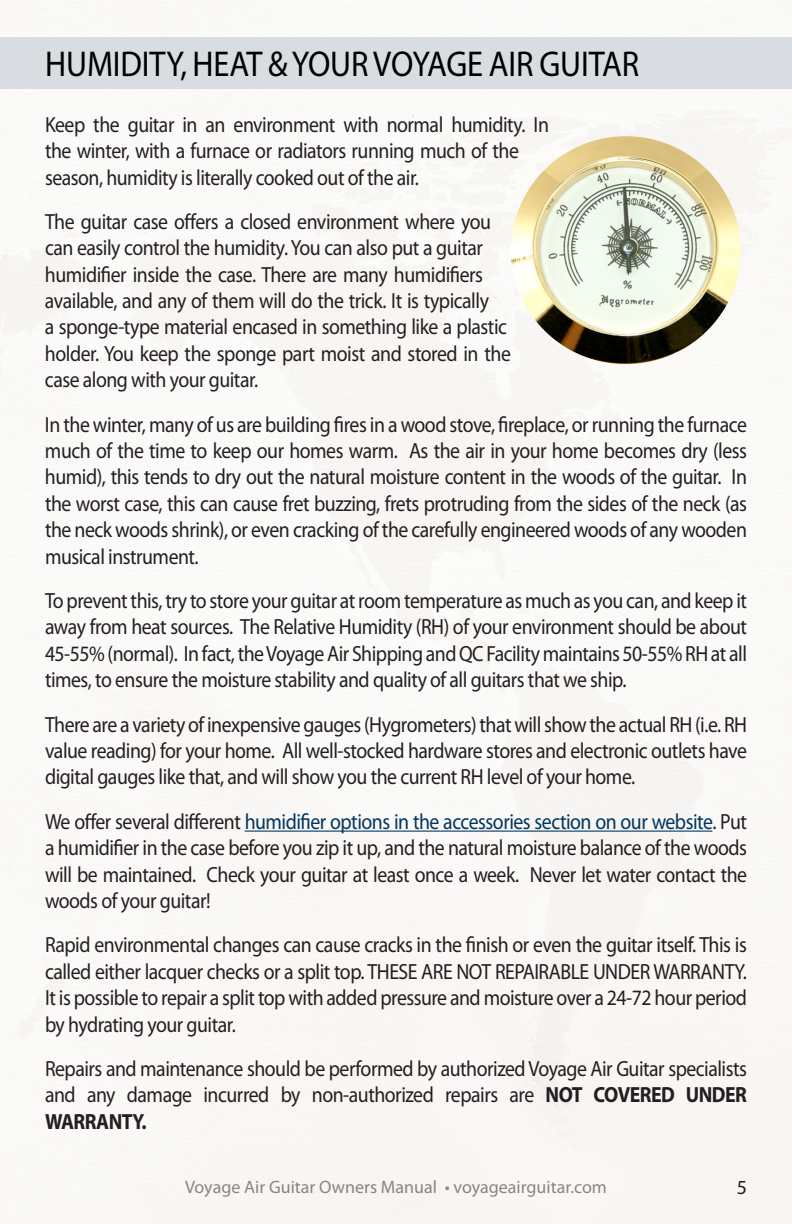
<style>
.page{position:relative;width:792px;height:1224px;background:#fff}
.page>*{position:absolute;margin:0;border:0;box-sizing:border-box;transform-origin:0 0}
.t1{font:36px "Myriad Pro";letter-spacing:-.005em;color:#000;scale:.9 1}
.t2{font:22px/26.4px "Myriad Pro";letter-spacing:-.025em;color:#231f20;text-align:justify;scale:.9 1}
.t3{font:700 22px "Myriad Pro";color:#231f20;scale:.9 1}
.t4{font:20px "Myriad Pro";color:#231f20}
.t5{font:18px "Myriad Pro";color:#231f20}
.s1{color:#00375f}
.s2{font-weight:700}
</style>
<div class="page">
<div style="left:0;top:37px;width:792px;height:51px;background:#d9dce1"></div>
<hr style="left:0;top:825px;width:1px;height:94px;background:#d9dce1">
<hr style="left:245px;top:831px;width:467px;height:1px;background:#00375f">
<img style="left:498px;top:125px;width:263px;height:257px">
<h1 class="t1" style="left:45px;top:42px;width:661px">Humidity, Heat &amp; Your Voyage Air Guitar</h1>
<p class="t2" style="left:45px;top:111px;width:562px;text-align:left">Keep the guitar in an environment with normal humidity. I n the winter, with a furnace or radiators running much of the season, humidity is literally cooked out of the air.</p>
<p class="t2" style="left:45px;top:208px;width:519px;text-align:left">The guitar case offers a closed environment where you can easily control the humidity. You can also put a guitar humidifier inside the case. There are many humidifiers available, and any of them will do the trick. It is typically<br>a sponge-type material encased in something like a plastic holder. You keep the sponge part moist and stored in the case along with your guitar.</p>
<p class="t2" style="left:45px;top:411px;width:782px">I n the winter, many of us are building fires in a wood stove, fireplace, or running the furnace much of the time to keep our homes warm. As the air in your home becomes dry (less humid), this tends to dry out the natural moisture content in the woods of the guitar. I n the worst case, this can cause fret buzzing, frets protruding from the sides of the neck (as the neck woods shrink), or even cracking of the carefully engineered woods of any wooden musical instrument.</p>
<p class="t2" style="left:45px;top:587px;width:782px">To prevent this, try to store your guitar at room temperature as much as you can, and keep it away from heat sources. The Relative Humidity (RH) of your environment should be about 45-55% (normal). I n fact, the Voyage Air Shipping and QC Facility maintains 50-55% RH at all times, to ensure the moisture stability and quality of all guitars that we ship.</p>
<p class="t2" style="left:45px;top:711px;width:782px">There are a variety of inexpensive gauges (Hygrometers) that will show the actual RH (i.e. RH value reading) for your home. All well-stocked hardware stores and electronic outlets have digital gauges like that, and will show you the current RH level of your home.</p>
<p class="t2" style="left:45px;top:808px;width:782px">We offer several different <span class="s1">humidifier options in the accessories section on our website</span>. Put a humidifier in the case before you zip it up, and the natural moisture balance of the woods will be maintained. Check your guitar at least once a week. Never let water contact the woods of your guitar!</p>
<p class="t2" style="left:45px;top:932px;width:781px">Rapid environmental changes can cause cracks in the finish or even the guitar itself. This is called either lacquer checks or a split top. THESE ARE NOT REPAIRA</p>
<p class="t2" style="left:561px;top:958px;width:118px">BLEUNDERWARRAN</p>
<p class="t2" style="left:45px;top:958px;width:782px;text-indent:680px">TY.<br>It is possible to repair a split top with added pressure and moisture over a 24-72 hour period by hydrating your guitar.</p>
<p class="t2" style="left:45px;top:1055px;width:782px">Repairs and maintenance should be performed by authorized Voyage Air Guitar specialists and any damage incurred by non-authorized repairs are <span class="s2">NOT</span></p>
<p class="t3" style="left:593px;top:1081px;width:14px">COVERED</p>
<p class="t3" style="left:686px;top:1081px;width:15px">UNDER</p>
<p class="t3" style="left:45px;top:1107px;width:15px">WARRANTY</p>
<p class="t3" style="left:141px;top:1107px;width:7px">.</p>
<p class="t5" style="left:185px;top:1175px;width:423px">Voyage Air Guitar Owners Manual • voyageairguitar.com</p>
<p class="t4" style="left:737px;top:1175px;width:12px">5</p>
</div>
